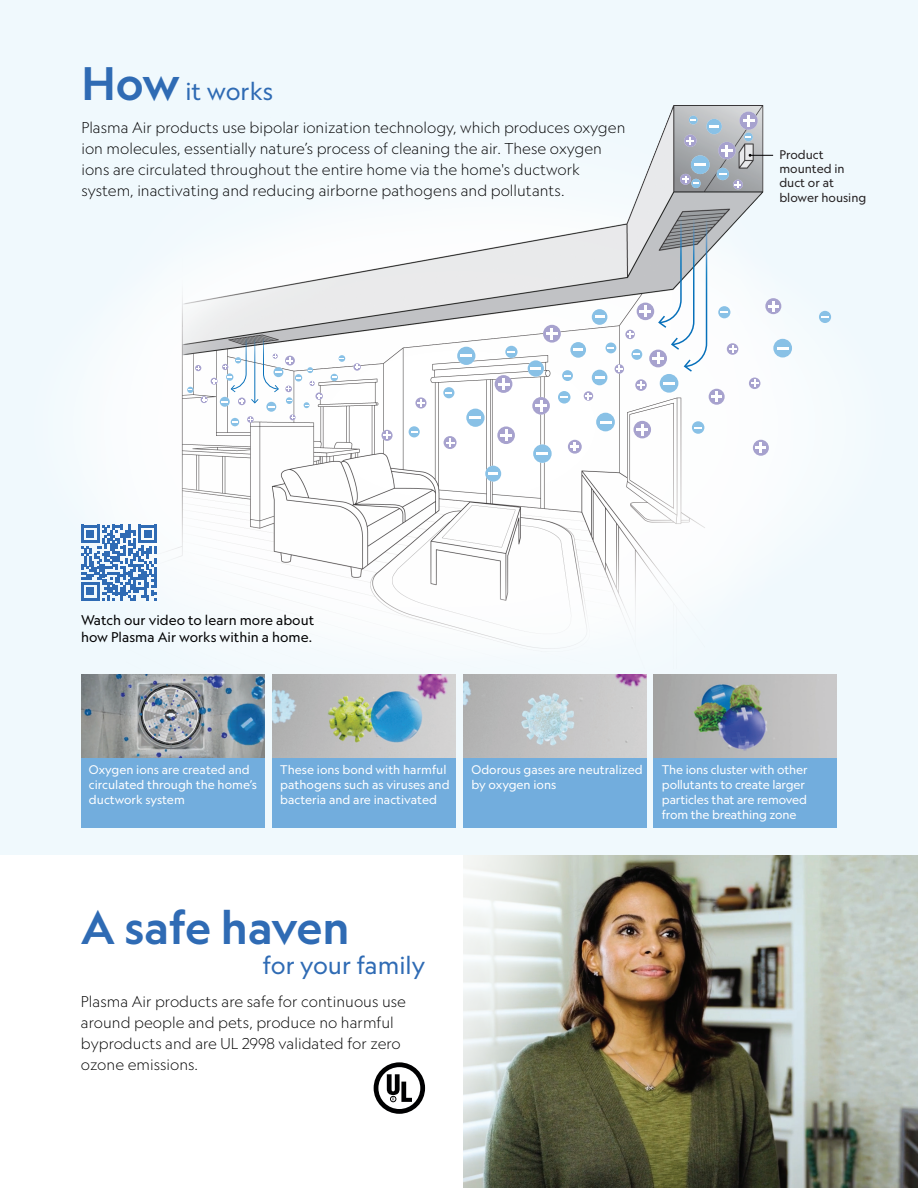
<style>
.page{position:relative;width:918px;height:1188px;background:#fff}
.page>*{position:absolute;margin:0;border:0;box-sizing:border-box;transform-origin:0 0}
.t1{font:500 45px "Geograph";color:#2f6bb4}
.t2{font:24px "Geograph";color:#2f6bb4}
.t3{font:300 15px/21px "Geograph";color:#000001}
.t4{font:13.5px/17.2px "Geograph";color:#000001}
.t5{font:12px/15px "Geograph";color:#fff}
.t6{font:12px/14.4px "Geograph";color:#231f20}
.s1{font-weight:500;font-size:45px}
</style>
<div class="page">
<img style="left:463px;top:855px;width:455px;height:333px">
<div style="left:0;top:0;width:918px;height:855px;background:#f0f9fd"></div>
<img style="left:81px;top:105px;width:756px;height:617px">
<svg style="left:374px;top:1062px;width:51px;height:52px"></svg>
<svg style="left:266px;top:402px;width:10px;height:10px"></svg>
<svg style="left:220px;top:397px;width:10px;height:10px"></svg>
<svg style="left:222px;top:401px;width:6px;height:2px"></svg>
<div style="left:231px;top:418px;width:8px;height:8px;background:#89c1e6;border-radius:50%"></div>
<svg style="left:232px;top:421px;width:6px;height:2px"></svg>
<svg style="left:331px;top:374px;width:7px;height:7px"></svg>
<svg style="left:339px;top:355px;width:6px;height:7px"></svg>
<svg style="left:307px;top:367px;width:6px;height:6px"></svg>
<svg style="left:286px;top:397px;width:7px;height:7px"></svg>
<svg style="left:304px;top:402px;width:6px;height:6px"></svg>
<svg style="left:187px;top:387px;width:6px;height:6px"></svg>
<svg style="left:315px;top:392px;width:8px;height:8px"></svg>
<svg style="left:317px;top:394px;width:5px;height:5px"></svg>
<svg style="left:353px;top:363px;width:8px;height:8px"></svg>
<svg style="left:355px;top:365px;width:4px;height:4px"></svg>
<svg style="left:211px;top:378px;width:7px;height:7px"></svg>
<svg style="left:212px;top:379px;width:4px;height:4px"></svg>
<svg style="left:195px;top:365px;width:6px;height:6px"></svg>
<svg style="left:201px;top:396px;width:7px;height:7px"></svg>
<svg style="left:202px;top:397px;width:4px;height:5px"></svg>
<div style="left:238px;top:398px;width:8px;height:7px;background:#a7a2ce;border-radius:50%"></div>
<svg style="left:239px;top:399px;width:5px;height:5px"></svg>
<svg style="left:247px;top:416px;width:7px;height:7px"></svg>
<svg style="left:248px;top:417px;width:5px;height:5px"></svg>
<svg style="left:310px;top:381px;width:5px;height:5px"></svg>
<svg style="left:290px;top:414px;width:6px;height:6px"></svg>
<svg style="left:691px;top:155px;width:19px;height:19px"></svg>
<svg style="left:694px;top:163px;width:12px;height:3px"></svg>
<svg style="left:706px;top:119px;width:16px;height:15px"></svg>
<svg style="left:709px;top:125px;width:10px;height:3px"></svg>
<svg style="left:689px;top:116px;width:9px;height:8px"></svg>
<svg style="left:744px;top:133px;width:9px;height:8px"></svg>
<div style="left:717px;top:168px;width:12px;height:12px;background:#89c1e6;border-radius:50%"></div>
<svg style="left:719px;top:173px;width:8px;height:2px"></svg>
<svg style="left:691px;top:179px;width:10px;height:9px"></svg>
<svg style="left:739px;top:112px;width:19px;height:18px"></svg>
<svg style="left:743px;top:115px;width:11px;height:12px"></svg>
<svg style="left:718px;top:142px;width:18px;height:17px"></svg>
<svg style="left:721px;top:145px;width:12px;height:11px"></svg>
<svg style="left:684px;top:135px;width:13px;height:12px"></svg>
<svg style="left:686px;top:137px;width:8px;height:8px"></svg>
<div style="left:680px;top:174px;width:11px;height:11px;background:#a7a2ce;border-radius:50%"></div>
<svg style="left:682px;top:176px;width:17px;height:8px"></svg>
<svg style="left:733px;top:180px;width:10px;height:9px"></svg>
<svg style="left:735px;top:181px;width:6px;height:7px"></svg>
<svg style="left:466px;top:409px;width:19px;height:18px"></svg>
<svg style="left:470px;top:416px;width:11px;height:3px"></svg>
<svg style="left:457px;top:347px;width:18px;height:18px"></svg>
<svg style="left:461px;top:355px;width:11px;height:2px"></svg>
<svg style="left:528px;top:360px;width:16px;height:17px"></svg>
<svg style="left:596px;top:413px;width:19px;height:18px"></svg>
<svg style="left:600px;top:421px;width:11px;height:2px"></svg>
<svg style="left:692px;top:421px;width:12px;height:13px"></svg>
<div style="left:443px;top:387px;width:11px;height:11px;background:#89c1e6;border-radius:50%"></div>
<svg style="left:445px;top:392px;width:7px;height:2px"></svg>
<div style="left:409px;top:426px;width:11px;height:11px;background:#89c1e6;border-radius:50%"></div>
<svg style="left:411px;top:431px;width:7px;height:2px"></svg>
<svg style="left:485px;top:466px;width:16px;height:16px"></svg>
<svg style="left:488px;top:472px;width:10px;height:3px"></svg>
<svg style="left:533px;top:444px;width:19px;height:19px"></svg>
<svg style="left:537px;top:452px;width:11px;height:3px"></svg>
<svg style="left:505px;top:346px;width:13px;height:12px"></svg>
<svg style="left:508px;top:351px;width:7px;height:2px"></svg>
<svg style="left:495px;top:375px;width:17px;height:18px"></svg>
<svg style="left:498px;top:378px;width:11px;height:12px"></svg>
<svg style="left:415px;top:397px;width:12px;height:12px"></svg>
<svg style="left:417px;top:399px;width:8px;height:8px"></svg>
<svg style="left:381px;top:430px;width:12px;height:11px"></svg>
<svg style="left:383px;top:432px;width:8px;height:7px"></svg>
<svg style="left:444px;top:436px;width:13px;height:13px"></svg>
<svg style="left:446px;top:438px;width:8px;height:9px"></svg>
<svg style="left:532px;top:397px;width:18px;height:18px"></svg>
<svg style="left:568px;top:440px;width:14px;height:14px"></svg>
<svg style="left:570px;top:442px;width:9px;height:9px"></svg>
<svg style="left:727px;top:343px;width:11px;height:12px"></svg>
<svg style="left:753px;top:440px;width:16px;height:16px"></svg>
<svg style="left:756px;top:443px;width:10px;height:10px"></svg>
<svg style="left:773px;top:339px;width:19px;height:19px"></svg>
<svg style="left:777px;top:347px;width:12px;height:3px"></svg>
<div style="left:819px;top:311px;width:12px;height:12px;background:#89c1e6;border-radius:50%"></div>
<svg style="left:821px;top:316px;width:8px;height:2px"></svg>
<svg style="left:749px;top:378px;width:11px;height:11px"></svg>
<svg style="left:751px;top:380px;width:7px;height:7px"></svg>
<svg style="left:765px;top:298px;width:16px;height:16px"></svg>
<svg style="left:768px;top:301px;width:10px;height:10px"></svg>
<svg style="left:497px;top:426px;width:18px;height:18px"></svg>
<svg style="left:501px;top:430px;width:11px;height:11px"></svg>
<svg style="left:633px;top:421px;width:18px;height:17px"></svg>
<svg style="left:637px;top:424px;width:11px;height:11px"></svg>
<svg style="left:749px;top:154px;width:24px;height:3px"></svg>
<svg style="left:81px;top:525px;width:76px;height:75px"></svg>
<img style="left:81px;top:675px;width:183px;height:83px">
<div style="left:81px;top:758px;width:183px;height:69px;background:#72addd"></div>
<img style="left:272px;top:675px;width:184px;height:83px">
<div style="left:272px;top:758px;width:184px;height:69px;background:#72addd"></div>
<img style="left:464px;top:675px;width:183px;height:83px">
<div style="left:464px;top:758px;width:183px;height:69px;background:#72addd"></div>
<img style="left:654px;top:675px;width:183px;height:83px">
<div style="left:654px;top:758px;width:183px;height:69px;background:#72addd"></div>
<svg style="left:531px;top:216px;width:205px;height:195px"></svg>
<svg style="left:263px;top:337px;width:38px;height:55px"></svg>
<svg style="left:222px;top:337px;width:25px;height:55px"></svg>
<hr style="left:254px;top:338px;width:1px;height:65px;background:#fff">
<svg style="left:251px;top:399px;width:7px;height:5px"></svg>
<h2 class="t2" style="left:81px;top:76px;width:193px"><span class="s1">How</span> it works</h2>
<p class="t3" style="left:81px;top:117px;width:546px">Plasma Air products use bipolar ionization technology, which produces oxygen ion molecules, essentially nature’s process of cleaning the air. These oxygen ions are circulated throughout the entire home via the home's ductwork system, inactivating and reducing airborne pathogens and pollutants.</p>
<p class="t6" style="left:779px;top:147px;width:88px">Product mounted in duct or at blower housing</p>
<p class="t4" style="left:81px;top:611px;width:235px">Watch our video to learn more about how Plasma Air works within a home.</p>
<p class="t5" style="left:89px;top:762px;width:170px">Oxygen ions are created and circulated through the home’s ductwork system</p>
<p class="t5" style="left:280px;top:762px;width:171px">These ions bond with harmful pathogens such as viruses and bacteria and are inactivated</p>
<p class="t5" style="left:472px;top:762px;width:173px">Odorous gases are neutralized by oxygen ions</p>
<p class="t5" style="left:662px;top:762px;width:147px">The ions cluster with other pollutants to create larger particles that are removed from the breathing zone</p>
<h1 class="t1" style="left:81px;top:898px;width:270px">A safe haven</h1>
<h2 class="t2" style="left:263px;top:950px;width:164px">for your family</h2>
<p class="t3" style="left:81px;top:991px;width:327px">Plasma Air products are safe for continuous use around people and pets, produce no harmful byproducts and are UL 2998 validated for zero ozone emissions.</p>
</div>
